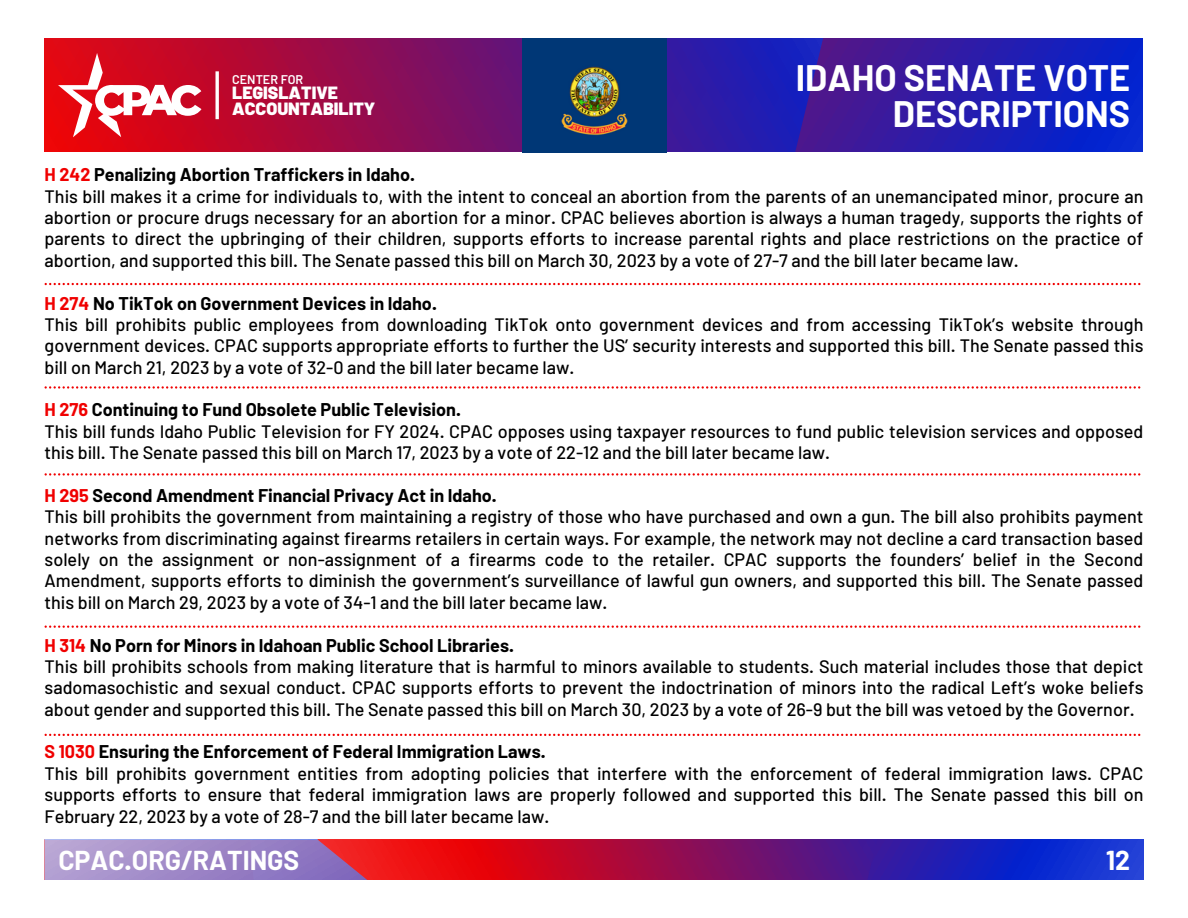
<style>
.page{position:relative;width:1188px;height:918px;background:#fff}
.page>*{position:absolute;margin:0;border:0;box-sizing:border-box;transform-origin:0 0}
.t1{font:700 36px/36px "Barlow";color:#fff;text-align:right}
.t2{font:700 26.7px "Barlow";color:#fff}
.t3{font:500 18px/21.3px "Barlow";color:#000;text-align:justify}
.t4{font:700 18px "Barlow";color:#000}
.t5{font:900 17.7px "Barlow";color:#fff}
.t6{font:600 12.6px "Barlow";color:#fff}
.s1{color:#f00000}
</style>
<div class="page">
<svg style="left:45px;top:38px;width:1098px;height:114px;background:#5a1580"></svg>
<svg style="left:58px;top:53px;width:144px;height:84px"></svg>
<hr style="left:216px;top:71px;width:3px;height:48px;background:#fff">
<svg style="left:45px;top:840px;width:1099px;height:39px;background:#833584"></svg>
<svg style="left:45px;top:283px;width:1095px;height:2px"></svg>
<svg style="left:45px;top:386px;width:1095px;height:3px"></svg>
<svg style="left:45px;top:473px;width:1095px;height:3px"></svg>
<svg style="left:45px;top:626px;width:1095px;height:2px"></svg>
<svg style="left:45px;top:734px;width:1095px;height:2px"></svg>
<img style="left:522px;top:39px;width:144px;height:113px">
<p class="t6" style="left:232px;top:71px;width:73px">CENTER FOR</p>
<p class="t5" style="left:232px;top:82px;width:107px">LEGISLATIVE</p>
<p class="t5" style="left:232px;top:98px;width:145px">ACCOUNTABILITY</p>
<p class="t1" style="left:796px;top:58px;width:336px">IDAHO SENATE VOTE<br>DESCRIPTIONS</p>
<p class="t4" style="left:45px;top:163px;width:372px"><span class="s1">H 242</span> Penalizing Abortion Traffickers in Idaho.</p>
<p class="t3" style="left:45px;top:185px;width:1100px">This bill makes it a crime for individuals to, with the intent to conceal an abortion from the parents of an unemancipated minor, procure an abortion or procure drugs necessary for an abortion for a minor. CPAC believes abortion is always a human tragedy, supports the rights of parents to direct the upbringing of their children, supports efforts to increase parental rights and place restrictions on the practice of abortion, and supported this bill. The Senate passed this bill on March 30, 2023 by a vote of 27-7 and the bill later became law.</p>
<p class="t4" style="left:45px;top:292px;width:394px"><span class="s1">H 274</span> No TikTok on Government Devices in Idaho.</p>
<p class="t3" style="left:45px;top:313px;width:1100px">This bill prohibits public employees from downloading TikTok onto government devices and from accessing TikTok’s website through government devices. CPAC supports appropriate efforts to further the US’ security interests and supported this bill. The Senate passed this bill on March 21, 2023 by a vote of 32-0 and the bill later became law.</p>
<p class="t4" style="left:45px;top:398px;width:418px"><span class="s1">H 276</span> Continuing to Fund Obsolete Public Television.</p>
<p class="t3" style="left:45px;top:420px;width:1100px">This bill funds Idaho Public Television for FY 2024. CPAC opposes using taxpayer resources to fund public television services and opposed this bill. The Senate passed this bill on March 17, 2023 by a vote of 22-12 and the bill later became law.</p>
<p class="t4" style="left:45px;top:484px;width:454px"><span class="s1">H 295</span> Second Amendment Financial Privacy Act in Idaho.</p>
<p class="t3" style="left:45px;top:506px;width:1100px">This bill prohibits the government from maintaining a registry of those who have purchased and own a gun. The bill also prohibits payment networks from discriminating against firearms retailers in certain ways. For example, the network may not decline a card transaction based solely on the assignment or non-assignment of a firearms code to the retailer. CPAC supports the founders’ belief in the Second Amendment, supports efforts to diminish the government’s surveillance of lawful gun owners, and supported this bill. The Senate passed this bill on March 29, 2023 by a vote of 34-1 and the bill later became law.</p>
<p class="t4" style="left:45px;top:634px;width:471px"><span class="s1">H 314</span> No Porn for Minors in Idahoan Public School Libraries.</p>
<p class="t3" style="left:45px;top:655px;width:1100px">This bill prohibits schools from making literature that is harmful to minors available to students. Such material includes those that depict sadomasochistic and sexual conduct. CPAC supports efforts to prevent the indoctrination of minors into the radical Left’s woke beliefs about gender and supported this bill. The Senate passed this bill on March 30, 2023 by a vote of 26-9 but the bill was vetoed by the Governor.</p>
<p class="t4" style="left:45px;top:740px;width:503px"><span class="s1">S 1030</span> Ensuring the Enforcement of Federal Immigration Laws.</p>
<p class="t3" style="left:45px;top:762px;width:1100px">This bill prohibits government entities from adopting policies that interfere with the enforcement of federal immigration laws. CPAC supports efforts to ensure that federal immigration laws are properly followed and supported this bill. The Senate passed this bill on February 22, 2023 by a vote of 28-7 and the bill later became law.</p>
<p class="t2" style="left:58px;top:844px;width:242px">CPAC.ORG/RATINGS</p>
<p class="t2" style="left:1106px;top:843px;width:26px">12</p>
</div>
